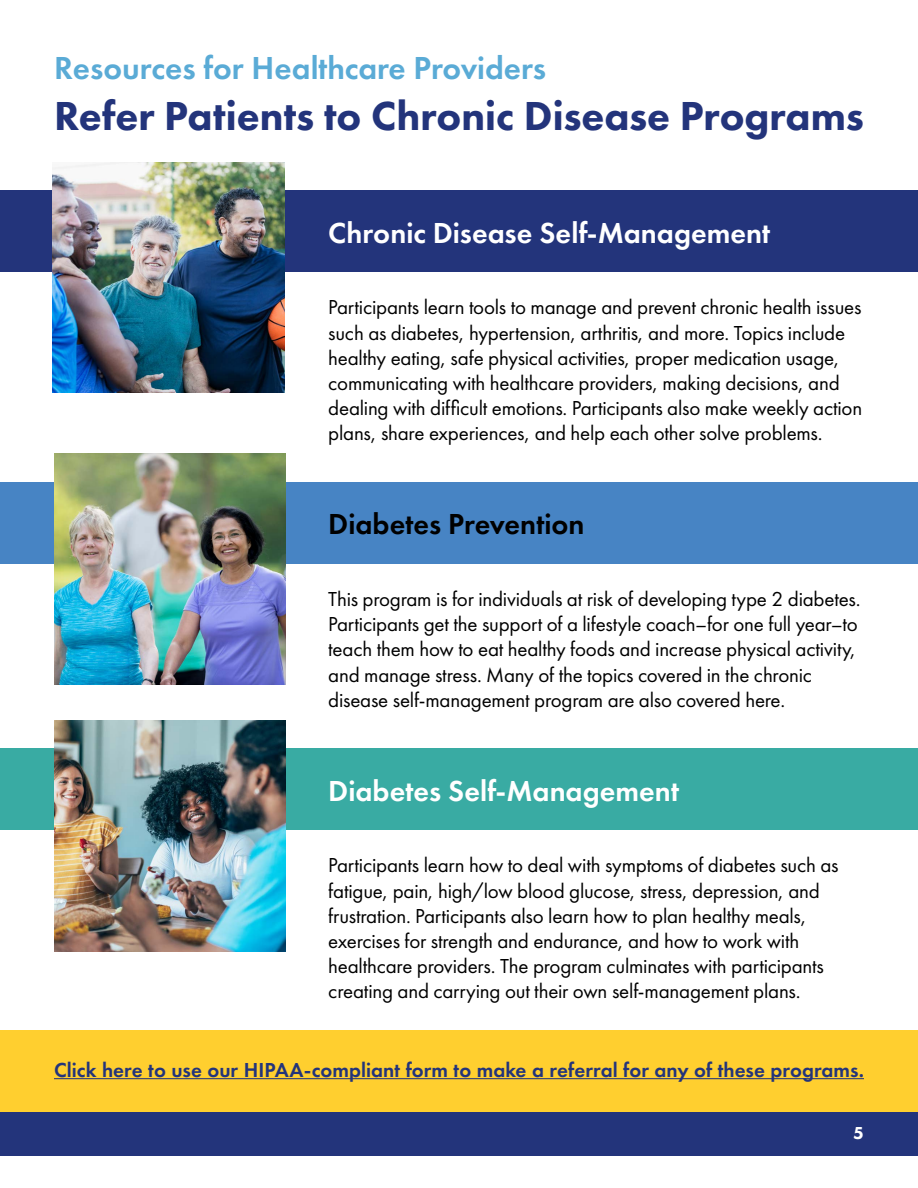
<style>
.page{position:relative;width:918px;height:1188px;background:#fff}
.page>*{position:absolute;margin:0;border:0;box-sizing:border-box;transform-origin:0 0}
.t1{font:800 42px "Futura PT";color:#23347b}
.t2{font:600 33px "Futura PT";color:#5aabd6}
.t3{font:600 30px "Futura PT";color:#fff}
.t4{font:600 30px "Futura PT";color:#000}
.Body_First{font:21px/25.2px "Futura PT";letter-spacing:-.01em;color:#000}
.Body_First-2{font:600 21px "Futura PT";color:#23347b}
.t5{font:800 18px "Futura PT";color:#fff}
</style>
<div class="page">
<div style="left:0;top:1031px;width:918px;height:81px;background:#ffcf2f"></div>
<div style="left:0;top:1112px;width:918px;height:44px;background:#23347b"></div>
<div style="left:0;top:191px;width:918px;height:81px;background:#23347b"></div>
<img style="left:53px;top:162px;width:231px;height:231px">
<div style="left:0;top:482px;width:918px;height:82px;background:#4784c4"></div>
<img style="left:54px;top:454px;width:232px;height:231px">
<div style="left:0;top:749px;width:918px;height:81px;background:#39aba3"></div>
<img style="left:54px;top:720px;width:232px;height:231px">
<hr style="left:54px;top:1078px;width:810px;height:1px;background:#23347b">
<p class="t2" style="left:54px;top:47px;width:494px">Resources for Healthcare Providers</p>
<p class="t1" style="left:54px;top:89px;width:812px">Refer Patients to Chronic Disease Programs</p>
<p class="t3" style="left:328px;top:214px;width:444px">Chronic Disease Self-Management</p>
<p class="Body_First" style="left:328px;top:295px;width:535px">Participants learn tools to manage and prevent chronic health issues such as diabetes, hypertension, arthritis, and more. Topics include healthy eating, safe physical activities, proper medication usage, communicating with healthcare providers, making decisions, and dealing with difficult emotions. Participants also make weekly action plans, share experiences, and help each other solve problems.</p>
<p class="t4" style="left:328px;top:506px;width:258px">Diabetes Prevention</p>
<p class="Body_First" style="left:328px;top:586px;width:534px">This program is for individuals at risk of developing type 2 diabetes.<br>Participants get the support of a lifestyle coach–for one full year–to teach them how to eat healthy foods and increase physical activity, and manage stress. Many of the topics covered in the chronic disease self-management program are also covered here.</p>
<p class="t3" style="left:328px;top:772px;width:352px">Diabetes Self-Management</p>
<p class="Body_First" style="left:328px;top:853px;width:512px">Participants learn how to deal with symptoms of diabetes such as fatigue, pain, high/low blood glucose, stress, depression, and frustration. Participants also learn how to plan healthy meals, exercises for strength and endurance, and how to work with healthcare providers. The program culminates with participants creating and carrying out their own self-management plans.</p>
<p class="Body_First-2" style="left:54px;top:1056px;width:811px">Click here to use our HIPAA-compliant form to make a referral for any of these programs.</p>
<p class="t5" style="left:853px;top:1121px;width:12px">5</p>
</div>
